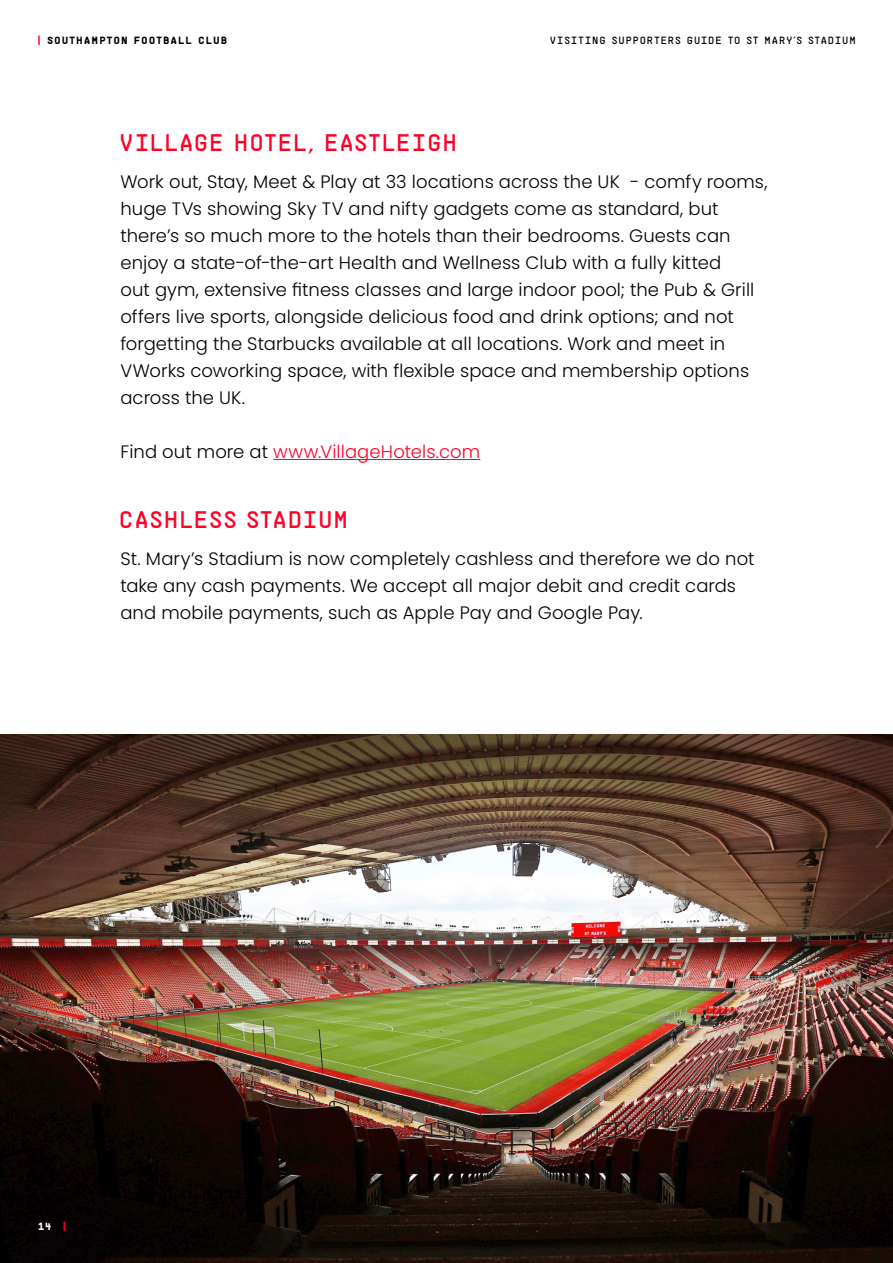
<style>
.page{position:relative;width:893px;height:1263px;background:#fff}
.page>*{position:absolute;margin:0;border:0;box-sizing:border-box;transform-origin:0 0}
.t1{font:24px "Saints";letter-spacing:-.02em;color:#ff0028}
.t2{font:300 18px/27px "Poppins";letter-spacing:.005em;color:#000}
.t3{font:300 18px "Poppins";letter-spacing:.005em;color:#ff0028}
.t4{font:10.5px "Saints";letter-spacing:.03em;color:#000}
.t5{font:700 10.5px "Saints";letter-spacing:.025em;color:#000}
.t6{font:700 10.5px "Saints";color:#fff}
.s1{color:#ff0028}
.s2{color:#000}
</style>
<div class="page">
<img style="left:0;top:735px;width:893px;height:528px">
<hr style="left:273px;top:459px;width:207px;height:1px;background:#ff0028">
<p class="t5" style="left:37px;top:32px;width:192px"><span class="s1">|</span> SOUTHAMPTON FOOTBALL CLUB</p>
<p class="t4" style="left:549px;top:33px;width:308px">VISITING SUPPORTERS GUIDE TO ST MARY’S STADIUM</p>
<h1 class="t1" style="left:119px;top:126px;width:340px">VILLAGE HOTEL, EASTLEIGH</h1>
<p class="t2" style="left:120px;top:168px;width:649px">Work out, Stay, Meet &amp; Play at 33 locations across the UK - comfy rooms, huge TVs showing Sky TV and nifty gadgets come as standard, but there’s so much more to the hotels than their bedrooms. Guests can enjoy a state-of-the-art Health and Wellness Club with a fully kitted<br>out gym, extensive fitness classes and large indoor pool; the Pub &amp; Grill offers live sports, alongside delicious food and drink options; and not forgetting the Starbucks available at all locations. Work and meet in VWorks coworking space, with flexible space and membership options across the UK.</p>
<p class="t3" style="left:120px;top:441px;width:361px"><span class="s2">Find out more at</span> www.VillageHotels.com</p>
<h1 class="t1" style="left:118px;top:503px;width:232px">CASHLESS STADIUM</h1>
<p class="t2" style="left:120px;top:545px;width:636px">St. Mary’s Stadium is now completely cashless and therefore we do not take any cash payments. We accept all major debit and credit cards and mobile payments, such as Apple Pay and Google Pay.</p>
<p class="t6" style="left:38px;top:1219px;width:30px">14 <span class="s1">|</span></p>
</div>
